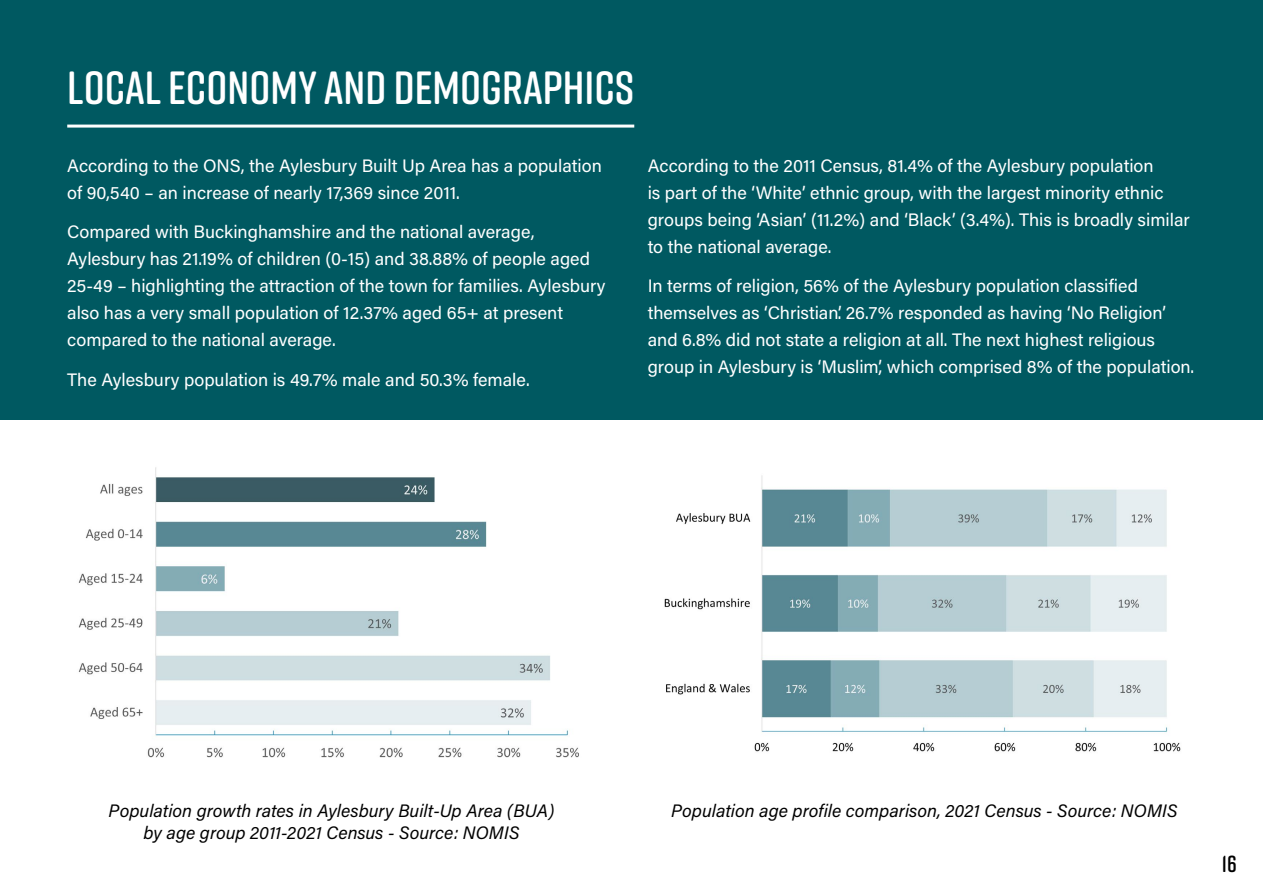
<style>
.page{position:relative;width:1263px;height:893px;background:#fff}
.page>*{position:absolute;margin:0;border:0;box-sizing:border-box;transform-origin:0 0}
.Heading1{font:600 46.5px "Rift Soft";color:#fff}
.t1{font:600 23.25px "Rift Soft";color:#000}
.Paragraph{font:18px/27px "Acumin Pro";color:#fff}
.t2{font:italic 18px "Acumin Pro";color:#000}
</style>
<div class="page">
<div style="left:0;top:0;width:1263px;height:420px;background:#005961"></div>
<hr style="left:67px;top:125px;width:567px;height:3px;background:#fff">
<img style="left:664px;top:475px;width:517px;height:277px">
<img style="left:78px;top:467px;width:501px;height:291px">
<h1 class="Heading1" style="left:67px;top:55px;width:569px">LOCAL ECONOMY AND DEMOGRAPHICS</h1>
<p class="Paragraph" style="left:67px;top:151px;width:536px">According to the ONS, the Aylesbury Built Up Area has a population of 90,540 – an increase of nearly 17,369 since 2011.</p>
<p class="Paragraph" style="left:67px;top:218px;width:540px">Compared with Buckinghamshire and the national average, Aylesbury has 21.19% of children (0-15) and 38.88% of people aged 25-49 – highlighting the attraction of the town for families. Aylesbury also has a very small population of 12.37% aged 65+ at present compared to the national average.</p>
<p class="Paragraph" style="left:67px;top:366px;width:464px">The Aylesbury population is 49.7% male and 50.3% female.</p>
<p class="Paragraph" style="left:648px;top:151px;width:544px">According to the 2011 Census, 81.4% of the Aylesbury population<br>is part of the ‘White’ ethnic group, with the largest minority ethnic groups being ‘Asian’ (11.2%) and ‘Black’ (3.4%). This is broadly similar to the national average.</p>
<p class="Paragraph" style="left:648px;top:272px;width:548px">In terms of religion, 56% of the Aylesbury population classified themselves as ‘Christian’. 26.7% responded as having ‘No Religion’ and 6.8% did not state a religion at all. The next highest religious group in Aylesbury is ‘Muslim’, which comprised 8% of the population.</p>
<p class="t2" style="left:109px;top:798px;width:447px">Population growth rates in Aylesbury Built-Up Area (BUA)</p>
<p class="t2" style="left:671px;top:798px;width:508px">Population age profile comparison, 2021 Census - Source: NOMIS</p>
<p class="t2" style="left:143px;top:820px;width:377px">by age group 2011-2021 Census - Source: NOMIS</p>
<p class="t1" style="left:1222px;top:847px;width:17px">16</p>
</div>
